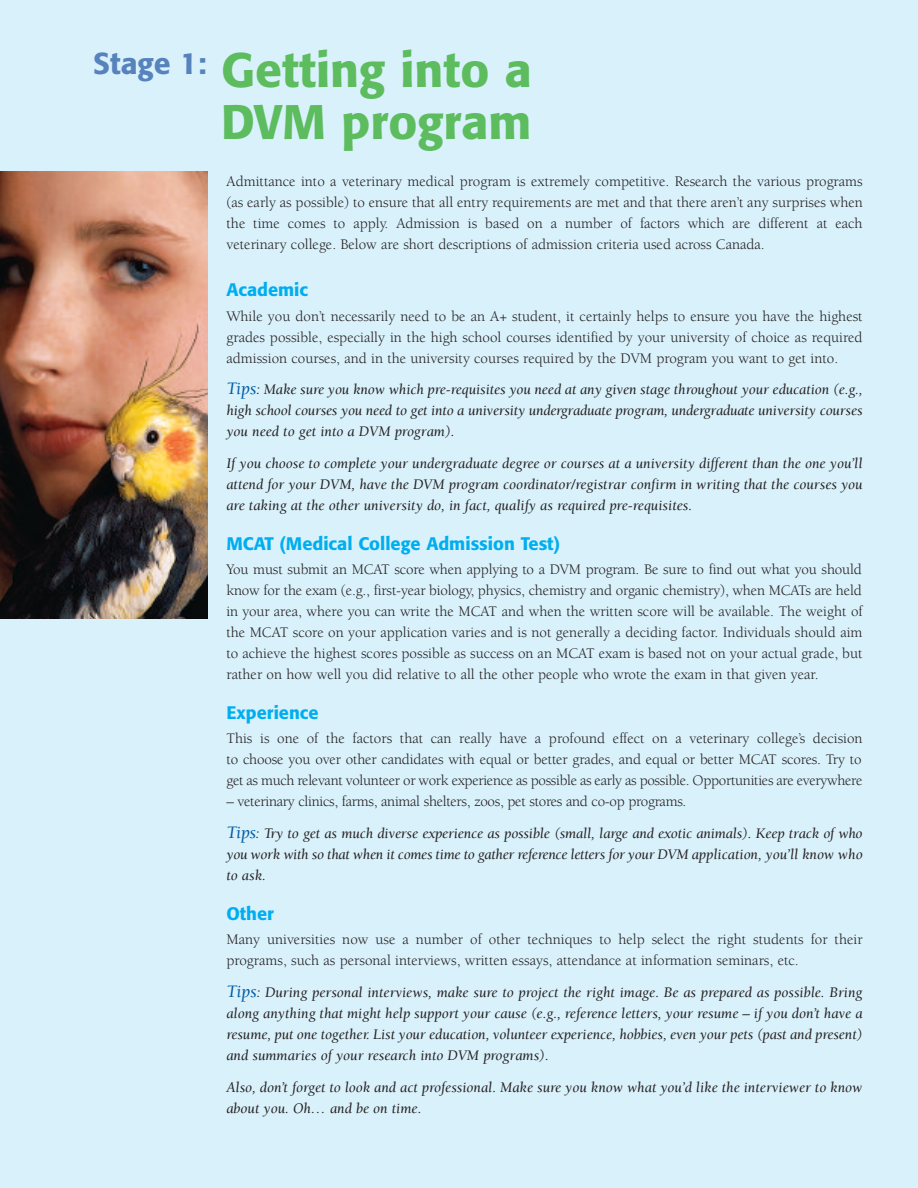
<style>
.page{position:relative;width:918px;height:1188px;background:#d9f1fb}
.page>*{position:absolute;margin:0;border:0;box-sizing:border-box;transform-origin:0 0}
.t1{font:500 48px/52.5px "Formata";color:#5cbc5e}
.t2{font:500 30px "Formata";color:#5783bd}
.t3{font:500 18px "Formata";color:#00aeef}
.t4{font:15px/21px "Berkeley";color:#231f20;text-align:justify}
.t5{font:italic 15px/21px "Berkeley";color:#231f20;text-align:justify}
.t6{font:italic 15px/21px "Berkeley";letter-spacing:-.02em;color:#231f20}
.s1{font-size:18px;color:#015ca3}
.s2{font-style:normal}
</style>
<div class="page">
<img style="left:0;top:172px;width:208px;height:447px">
<h2 class="t2" style="left:93px;top:50px;width:115px">Stage 1:</h2>
<h1 class="t1" style="left:221px;top:48px;width:312px">Getting into a<br>DVM program</h1>
<p class="t4" style="left:227px;top:172px;width:638px">Admittance into a veterinary medical program is extremely competitive. Research the various programs (as early as possible) to ensure that all entry requirements are met and that there aren’t any surprises when the time comes to apply. Admission is based on a number of factors which are different at each veterinary college. Below are short descriptions of admission criteria used across Canada.</p>
<p class="t3" style="left:226px;top:282px;width:83px">Academic</p>
<p class="t4" style="left:226px;top:307px;width:638px">While you don’t necessarily need to be an A+ student, it certainly helps to ensure you have the highest grades possible, especially in the high school courses identified by your university of choice as required admission courses, and in the university courses required by the DVM program you want to get into.</p>
<p class="t5" style="left:226px;top:380px;width:638px"><span class="s1">Tips</span>: Make sure you know which pre-requisites you need at any given stage throughout your education (e.g., high school courses you need to get into a university undergraduate program, undergraduate university courses you need to get into a DVM program).</p>
<p class="t5" style="left:226px;top:454px;width:638px">If you choose to complete your undergraduate degree or courses at a university different than the one you’ll attend for your DVM, have the DVM program coordinator/registrar confirm in writing that the courses you are taking at the other university do, in fact, qualify as required pre-requisites.</p>
<p class="t3" style="left:226px;top:536px;width:335px">MCAT (Medical College Admission Test)</p>
<p class="t4" style="left:226px;top:560px;width:638px">You must submit an MCAT score when applying to a DVM program. Be sure to find out what you should know for the exam (e.g., first-year biology, physics, chemistry and organic chemistry), when MCATs are held in your area, where you can write the MCAT and when the written score will be available. The weight of the MCAT score on your application varies and is not generally a deciding factor. Individuals should aim to achieve the highest scores possible as success on an MCAT exam is based not on your actual grade, but rather on how well you did relative to all the other people who wrote the exam in that given year.</p>
<p class="t3" style="left:226px;top:705px;width:94px">Experience</p>
<p class="t4" style="left:226px;top:729px;width:638px">This is one of the factors that can really have a profound effect on a veterinary college’s decision to choose you over other candidates with equal or better grades, and equal or better MCAT scores. Try to get as much relevant volunteer or work experience as possible as early as possible. Opportunities are everywhere</p>
<p class="t5" style="left:226px;top:787px;width:638px;line-height:31.8px"><span class="s2">– veterinary clinics, farms, animal shelters, zoos, pet stores and co-op programs.<br></span><span class="s1">Tips</span>: Try to get as much diverse experience as possible (small, large and exotic animals). Keep track of who</p>
<p class="t6" style="left:226px;top:845px;width:638px">you work with so that when it comes time to gather reference letters for your DVM application, you’ll know who to ask.</p>
<p class="t3" style="left:226px;top:906px;width:49px">Other</p>
<p class="t4" style="left:226px;top:930px;width:638px">Many universities now use a number of other techniques to help select the right students for their programs, such as personal interviews, written essays, attendance at information seminars, etc.</p>
<p class="t5" style="left:226px;top:983px;width:638px"><span class="s1">Tips</span>: During personal interviews, make sure to project the right image. Be as prepared as possible. Bring along anything that might help support your cause (e.g., reference letters, your resume – if you don’t have a resume, put one together. List your education, volunteer experience, hobbies, even your pets (past and present) and summaries of your research into DVM programs).</p>
<p class="t5" style="left:226px;top:1078px;width:638px">Also, don’t forget to look and act professional. Make sure you know what you’d like the interviewer to know about you. Oh… and be on time.</p>
</div>
